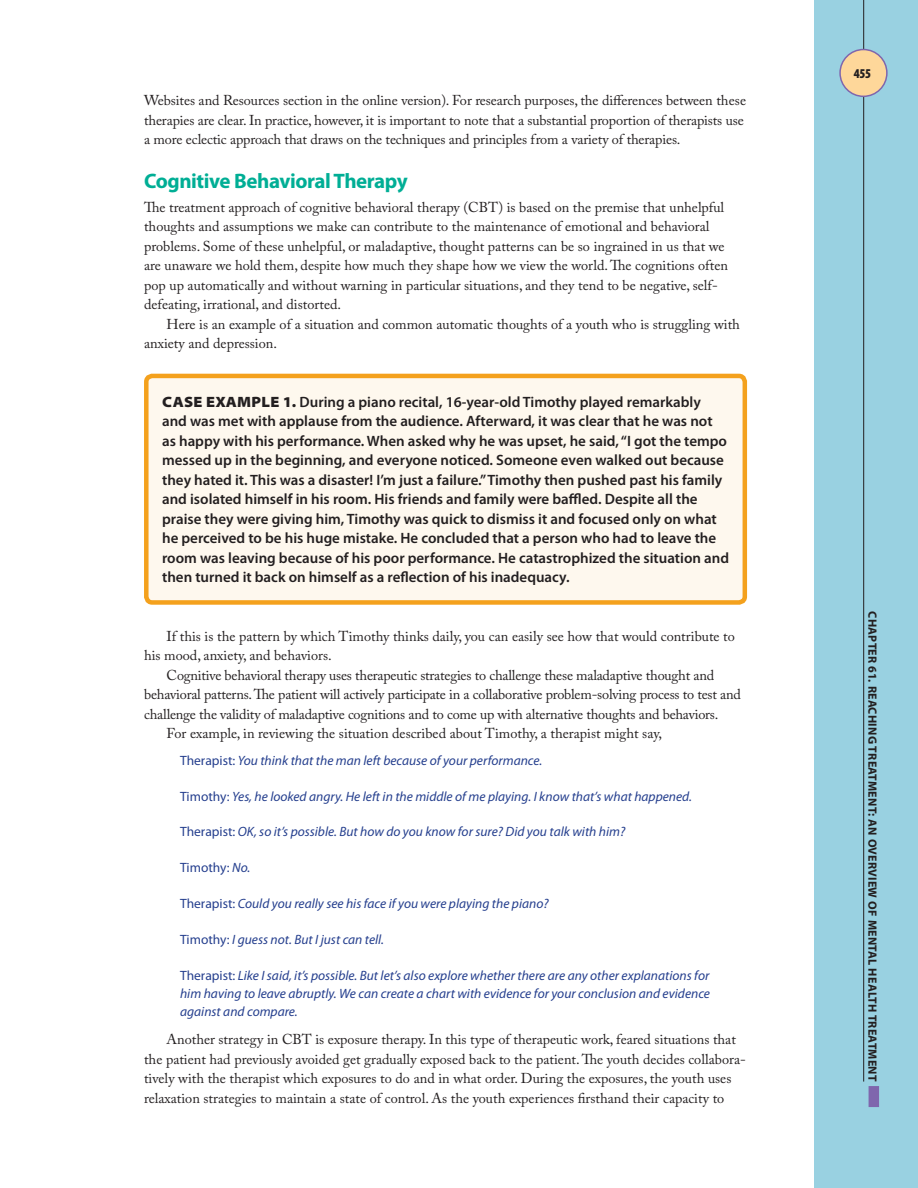
<style>
.page{position:relative;width:918px;height:1188px;background:#fff}
.page>*{position:absolute;margin:0;border:0;box-sizing:border-box;transform-origin:0 0}
.t1{font:700 21px "Myriad Pro";letter-spacing:-.02em;color:#00ae95}
.t2{font:600 15px/19.5px "Myriad Pro";color:#231f20}
.t3{font:14.25px/19.5px "Adobe Caslon Pro";color:#231f20}
.t4{font:italic 13.5px/18px "Myriad Pro";color:#253f8e;text-align:justify}
.t5{font:13.5px "Myriad Pro";color:#253f8e}
.t6{font:900 condensed 13.5px "Myriad Pro";color:#231f20}
.t7{font:700 12px "Myriad Pro";letter-spacing:.02em;color:#231f20}
.s1{font-weight:900;font-stretch:semi-expanded}
.s2{font-style:normal}
.s3{font-style:italic}
</style>
<div class="page">
<div style="left:815px;top:0;width:103px;height:1188px;background:#99d1e1"></div>
<div style="left:869px;top:1086px;width:10px;height:21px;background:#7f66ad"></div>
<hr style="left:863px;top:0;width:1px;height:1082px;background:#231f20">
<div style="left:840px;top:50px;width:47px;height:46px;background:#fed79a;border-radius:50%"></div>
<div style="left:839px;top:49px;width:49px;height:48px;border:2px solid #7f66ad;border-radius:50%"></div>
<div style="left:146px;top:376px;width:599px;height:226px;background:#fef8ee;border-radius:6px"></div>
<div style="left:144px;top:374px;width:603px;height:231px;border:4px solid #f4a11d;border-radius:6px"></div>
<p class="t3" style="left:144px;top:91px;width:603px">Websites and Resources section in the online version). For research purposes, the differences between these therapies are clear. In practice, however, it is important to note that a substantial proportion of therapists use a more eclectic approach that draws on the techniques and principles from a variety of therapies.</p>
<h1 class="t1" style="left:144px;top:169px;width:265px">Cognitive Behavioral Therapy</h1>
<p class="t3" style="left:144px;top:197px;width:585px">The treatment approach of cognitive behavioral therapy (CBT) is based on the premise that unhelpful thoughts and assumptions we make can contribute to the maintenance of emotional and behavioral problems. Some of these unhelpful, or maladaptive, thought patterns can be so ingrained in us that we are unaware we hold them, despite how much they shape how we view the world. The cognitions often pop up automatically and without warning in particular situations, and they tend to be negative, self&shy;defeating, irrational, and distorted.</p>
<p class="t3" style="left:144px;top:314px;width:597px;text-indent:23px">Here is an example of a situation and common automatic thoughts of a youth who is struggling with anxiety and depression.</p>
<p class="t2" style="left:162px;top:392px;width:568px"><span class="s1">CASE EXAMPLE 1.</span> During a piano recital, 16-year-old Timothy played remarkably and was met with applause from the audience. Afterward, it was clear that he was not as happy with his performance. When asked why he was upset, he said, “I got the tempo messed up in the beginning, and everyone noticed. Someone even walked out because they hated it. This was a disaster! I’m just a failure.” Timothy then pushed past his family and isolated himself in his room. His friends and family were baffled. Despite all the praise they were giving him, Timothy was quick to dismiss it and focused only on what he perceived to be his huge mistake. He concluded that a person who had to leave the room was leaving because of his poor performance. He catastrophized the situation and then turned it back on himself as a reflection of his inadequacy.</p>
<p class="t3" style="left:144px;top:626px;width:592px;text-indent:23px">If this is the pattern by which Timothy thinks daily, you can easily see how that would contribute to his mood, anxiety, and behaviors.</p>
<p class="t3" style="left:167px;top:665px;width:549px">Cognitive behavioral therapy uses therapeutic strategies to challenge these maladaptive thought and</p>
<p class="t3" style="left:144px;top:685px;width:598px">behavioral patterns. The patient will actively participate in a collaborative problem-solving process to test and</p>
<p class="t3" style="left:144px;top:704px;width:576px">challenge the validity of maladaptive cognitions and to come up with alternative thoughts and behaviors.</p>
<p class="t3" style="left:167px;top:724px;width:497px">For example, in reviewing the situation described about Timothy, a therapist might say,</p>
<p class="t4" style="left:180px;top:752px;width:364px"><span class="s2">Therapist:</span> You think that the man left because of your performance.</p>
<p class="t4" style="left:180px;top:788px;width:513px"><span class="s2">Timothy:</span> Yes, he looked angry. He left in the middle of me playing. I know that’s what happened.</p>
<p class="t4" style="left:180px;top:823px;width:447px"><span class="s2">Therapist:</span> OK, so it’s possible. But how do you know for sure? Did you talk with him?</p>
<p class="t5" style="left:180px;top:860px;width:72px">Timothy: <span class="s3">No.</span></p>
<p class="t4" style="left:180px;top:895px;width:370px"><span class="s2">Therapist:</span> Could you really see his face if you were playing the piano?</p>
<p class="t4" style="left:180px;top:931px;width:205px"><span class="s2">Timothy:</span> I guess not. But I just can tell.</p>
<p class="t4" style="left:180px;top:967px;width:531px"><span class="s2">Therapist:</span> Like I said, it’s possible. But let’s also explore whether there are any other explanations for him having to leave abruptly. We can create a chart with evidence for your conclusion and evidence against and compare.</p>
<p class="t3" style="left:144px;top:1030px;width:603px;text-indent:23px">Another strategy in CBT is exposure therapy. In this type of therapeutic work, feared situations that the patient had previously avoided get gradually exposed back to the patient. The youth decides collabora&shy;tively with the therapist which exposures to do and in what order. During the exposures, the youth uses relaxation strategies to maintain a state of control. As the youth experiences firsthand their capacity to</p>
<p class="t6" style="left:854px;top:66px;width:19px">455</p>
<p class="t7" style="left:879px;top:611px;width:472px;rotate:90deg">Chapter 61. Reaching Treatment: An Overview of Mental Health Treatment</p>
</div>
